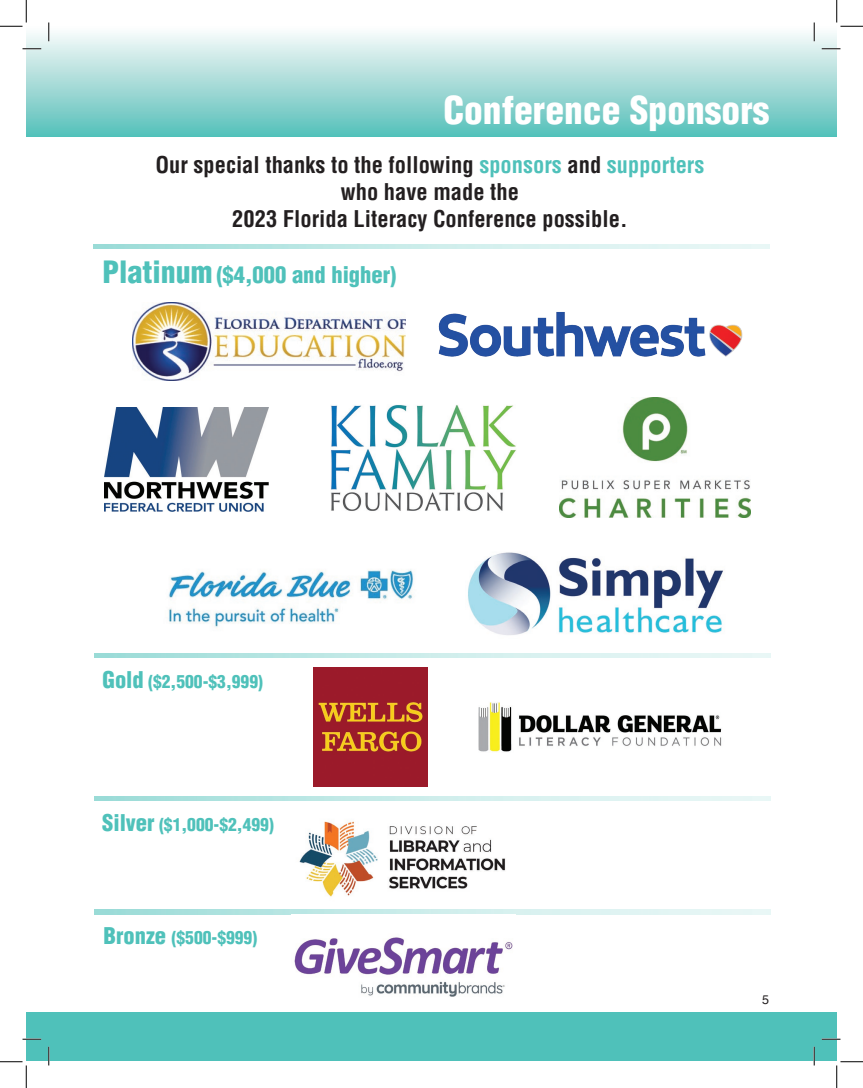
<style>
.page{position:relative;width:863px;height:1088px;background:#fff}
.page>*{position:absolute;margin:0;border:0;box-sizing:border-box;transform-origin:0 0}
.t1{font:900 condensed 37.5px "Helvetica";color:#fff}
.t2{font:700 condensed 22.5px/27px "Helvetica";color:#231f20;text-align:center}
.t3{font:900 condensed 22.5px "Helvetica";color:#4fc1ba}
.t4{font:900 condensed 17.5px "Helvetica";color:#4fc1ba}
.t5{font:12.5px "Helvetica";color:#231f20}
.s1{color:#4fc1ba}
.s2{font-size:30px}
.s3{font-size:22.5px}
</style>
<div class="page">
<div style="left:26px;top:1012px;width:45px;height:49px;background:#4fc1ba"></div>
<div style="left:27px;top:1012px;width:809px;height:49px;background:#4fc1ba"></div>
<div style="left:26px;top:27px;width:810px;height:109px;background:linear-gradient(to bottom,#fefcfc,#58c0b9)"></div>
<img style="left:168px;top:569px;width:246px;height:58px">
<img style="left:438px;top:312px;width:305px;height:45px">
<img style="left:132px;top:303px;width:273px;height:78px">
<img style="left:314px;top:667px;width:114px;height:119px">
<img style="left:104px;top:408px;width:164px;height:104px">
<img style="left:299px;top:821px;width:207px;height:76px">
<img style="left:331px;top:405px;width:185px;height:106px">
<img style="left:559px;top:398px;width:191px;height:120px">
<img style="left:468px;top:552px;width:256px;height:83px">
<img style="left:478px;top:702px;width:244px;height:50px">
<img style="left:294px;top:937px;width:219px;height:60px">
<svg style="left:22px;top:48px;width:19px;height:2px"></svg>
<svg style="left:821px;top:48px;width:19px;height:2px"></svg>
<svg style="left:22px;top:1038px;width:19px;height:2px"></svg>
<svg style="left:821px;top:1038px;width:19px;height:2px"></svg>
<svg style="left:48px;top:22px;width:2px;height:19px"></svg>
<svg style="left:48px;top:1046px;width:2px;height:19px"></svg>
<svg style="left:813px;top:22px;width:2px;height:19px"></svg>
<svg style="left:813px;top:1046px;width:2px;height:19px"></svg>
<svg style="left:0;top:0;width:27px;height:27px"></svg>
<svg style="left:0;top:1061px;width:27px;height:27px"></svg>
<svg style="left:836px;top:0;width:26px;height:27px"></svg>
<svg style="left:836px;top:1061px;width:26px;height:27px"></svg>
<h1 class="t1" style="left:443px;top:87px;width:327px">Conference Sponsors</h1>
<p class="t2" style="left:155px;top:151px;width:550px">Our special thanks to the following <span class="s1">sponsors</span> and <span class="s1">supporters </span>who have made the<br>2023 Florida Literacy Conference possible.</p>
<p class="t3" style="left:102px;top:261px;width:295px"><span class="s2">Platinum</span> ($4,000 and higher)</p>
<p class="t4" style="left:102px;top:670px;width:162px"><span class="s3">Gold</span> ($2,500-$3,999)</p>
<p class="t4" style="left:102px;top:813px;width:173px"><span class="s3">Silver</span> ($1,000-$2,499)</p>
<p class="t4" style="left:103px;top:927px;width:155px"><span class="s3">Bronze</span> ($500-$999)</p>
<p class="t5" style="left:762px;top:989px;width:8px">5</p>
</div>
